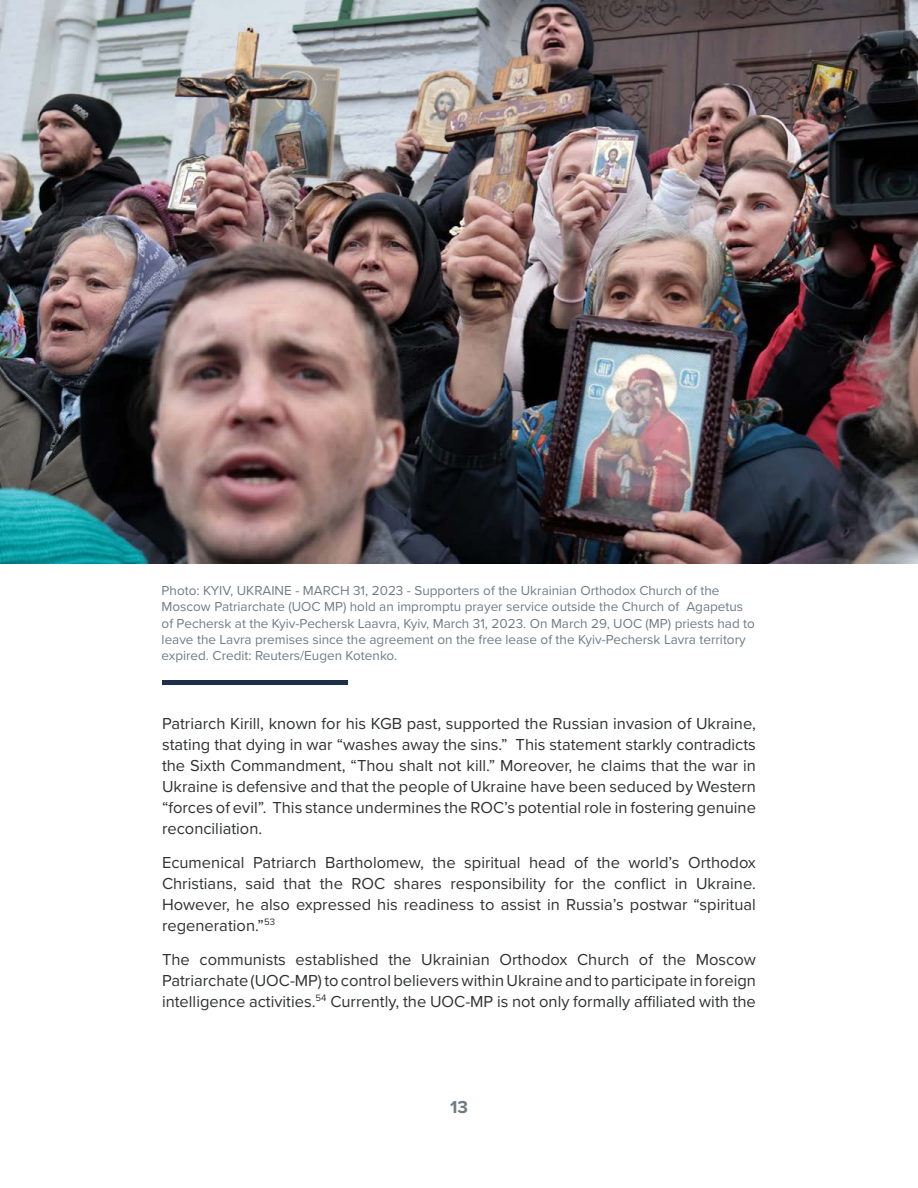
<style>
.page{position:relative;width:918px;height:1188px;background:#fff}
.page>*{position:absolute;margin:0;border:0;box-sizing:border-box;transform-origin:0 0}
.t1{font:700 18px "Proxima Nova";color:#717b86}
.t2{font:16.5px/21px "Proxima Nova";color:#303231;text-align:justify}
.t3{font:13.5px/16.2px "Proxima Nova";color:#717b86}
</style>
<div class="page">
<hr style="left:162px;top:680px;width:186px;height:4px;background:#1d2f49">
<img style="left:0;top:0;width:918px;height:563px">
<p class="t3" style="left:162px;top:582px;width:595px">Photo: KYIV, UKRAINE - MARCH 31, 2023 - Supporters of the Ukrainian Orthodox Church of the Moscow Patriarchate (UOC MP) hold an impromptu prayer service outside the Church of Agapetus of Pechersk at the Kyiv-Pechersk Laavra, Kyiv, March 31, 2023. On March 29, UOC (MP) priests had to leave the Lavra premises since the agreement on the free lease of the Kyiv-Pechersk Lavra territory expired. Credit: Reuters/Eugen Kotenko.</p>
<p class="t2" style="left:162px;top:712px;width:596px">Patriarch Kirill, known for his KGB past, supported the Russian invasion of Ukraine, stating that dying in war “washes away the sins.” This statement starkly contradicts the Sixth Commandment, “Thou shalt not kill.” Moreover, he claims that the war in Ukraine is defensive and that the people of Ukraine have been seduced by Western “forces of evil”. This stance undermines the ROC’s potential role in fostering genuine reconciliation.</p>
<p class="t2" style="left:162px;top:851px;width:596px">Ecumenical Patriarch Bartholomew, the spiritual head of the world’s Orthodox Christians, said that the ROC shares responsibility for the conflict in Ukraine.<br>However, he also expressed his readiness to assist in Russia’s postwar “spiritual regeneration.”<sup>53</sup></p>
<p class="t2" style="left:162px;top:948px;width:595px">The communists established the Ukrainian Orthodox Church of the Moscow Patriarchate (UOC-MP) to control believers within Ukraine and to participate in foreign intelligence activities.<sup>54</sup> Currently, the UOC-MP is not only formally affiliated with the</p>
<p class="t1" style="left:450px;top:1094px;width:19px">13</p>
</div>
